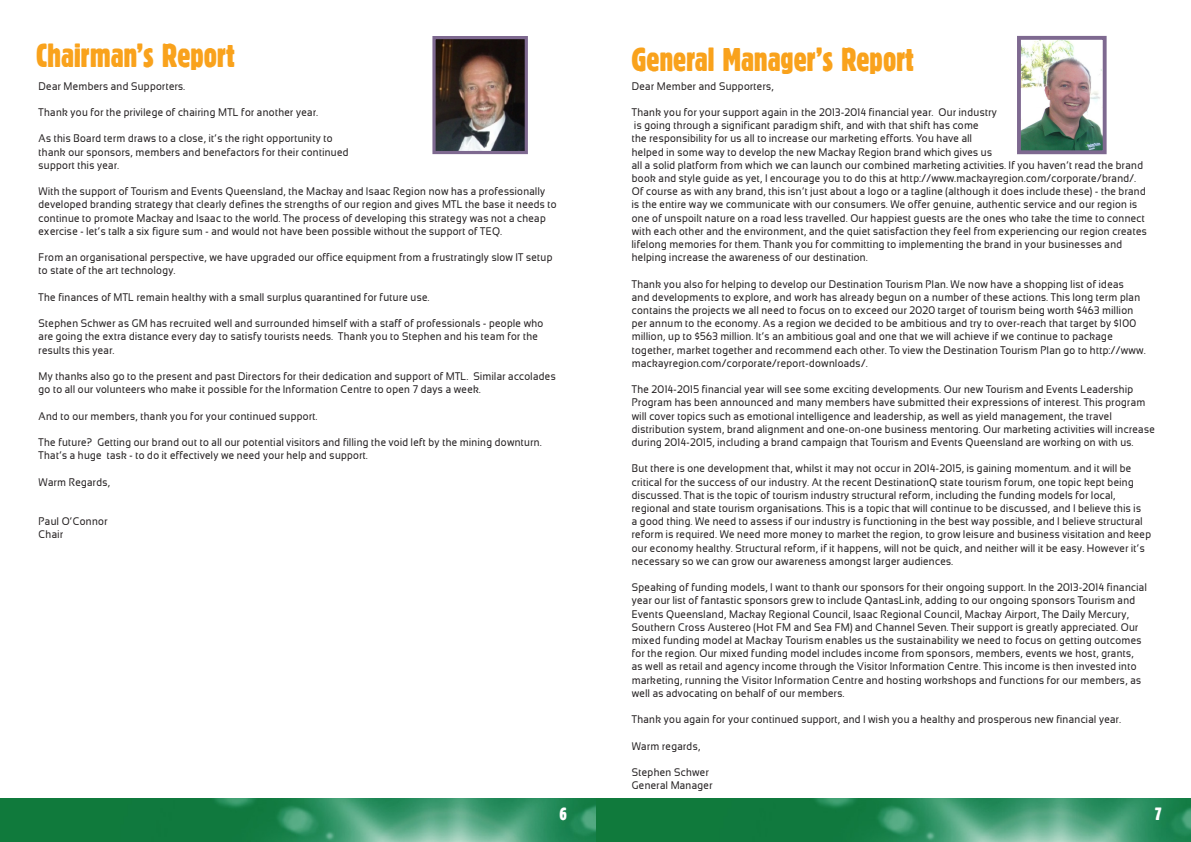
<style>
.page{position:relative;width:1191px;height:842px;background:#fff}
.page>*{position:absolute;margin:0;border:0;box-sizing:border-box;transform-origin:0 0}
.t1{font:32px "Alive";letter-spacing:-.01em;color:#f9a21c}
.t2{font:17px "Alive";color:#fff}
.t3{font:11px/13.2px "Sansation";color:#231f20}
</style>
<div class="page">
<img style="left:0;top:798px;width:1191px;height:44px">
<img style="left:1022px;top:41px;width:79px;height:108px">
<div style="left:1017px;top:36px;width:89px;height:118px;border:4px solid #7e6990"></div>
<img style="left:436px;top:40px;width:88px;height:110px">
<div style="left:432px;top:36px;width:96px;height:118px;border:3px solid #7e6990"></div>
<p class="t1" style="left:36px;top:35px;width:200px">Chairman’s Report</p>
<p class="t3" style="left:38px;top:79px;width:148px">Dear Members and Supporters.</p>
<p class="t3" style="left:38px;top:105px;width:281px">Thank you for the privilege of chairing MTL for another year.</p>
<p class="t3" style="left:38px;top:132px;width:312px">As this Board term draws to a close, it’s the right opportunity to thank our sponsors, members and benefactors for their continued support this year.</p>
<p class="t3" style="left:38px;top:185px;width:520px">With the support of Tourism and Events Queensland, the Mackay and Isaac Region now has a professionally developed branding strategy that clearly defines the strengths of our region and gives MTL the base it needs to continue to promote Mackay and Isaac to the world. The process of developing this strategy was not a cheap exercise - let’s talk a six figure sum - and would not have been possible without the support of TEQ.</p>
<p class="t3" style="left:38px;top:251px;width:516px">From an organisational perspective, we have upgraded our office equipment from a frustratingly slow IT setup to state of the art technology.</p>
<p class="t3" style="left:38px;top:290px;width:393px">The finances of MTL remain healthy with a small surplus quarantined for future use.</p>
<p class="t3" style="left:38px;top:317px;width:506px">Stephen Schwer as GM has recruited well and surrounded himself with a staff of professionals - people who are going the extra distance every day to satisfy tourists needs. Thank you to Stephen and his team for the results this year.</p>
<p class="t3" style="left:38px;top:369px;width:519px">My thanks also go to the present and past Directors for their dedication and support of MTL. Similar accolades go to all our volunteers who make it possible for the Information Centre to open 7 days a week.</p>
<p class="t3" style="left:38px;top:409px;width:281px">And to our members, thank you for your continued support.</p>
<p class="t3" style="left:38px;top:435px;width:505px">The future? Getting our brand out to all our potential visitors and filling the void left by the mining downturn.<br>That’s a huge task - to do it effectively we need your help and support.</p>
<p class="t3" style="left:38px;top:475px;width:74px">Warm Regards,</p>
<p class="t3" style="left:38px;top:515px;width:71px">Paul O’Connor</p>
<p class="t3" style="left:38px;top:528px;width:26px">Chair</p>
<p class="t2" style="left:559px;top:803px;width:9px">6</p>
<p class="t1" style="left:631px;top:39px;width:284px">General Manager’s Report</p>
<p class="t3" style="left:631px;top:79px;width:144px">Dear Member and Supporters,</p>
<p class="t3" style="left:631px;top:105px;width:517px">Thank you for your support again in the 2013-2014 financial year. Our industry<br>is going through a significant paradigm shift, and with that shift has come<br>the responsibility for us all to increase our marketing efforts. You have all<br>helped in some way to develop the new Mackay Region brand which gives us<br>all a solid platform from which we can launch our combined marketing activities. If you haven’t read the brand book and style guide as yet, I encourage you to do this at http://www.mackayregion.com/corporate/brand/.<br>Of course as with any brand, this isn’t just about a logo or a tagline (although it does include these) - the brand is the entire way we communicate with our consumers. We offer genuine, authentic service and our region is one of unspoilt nature on a road less travelled. Our happiest guests are the ones who take the time to connect with each other and the environment, and the quiet satisfaction they feel from experiencing our region creates lifelong memories for them. Thank you for committing to implementing the brand in your businesses and helping increase the awareness of our destination.</p>
<p class="t3" style="left:631px;top:277px;width:516px">Thank you also for helping to develop our Destination Tourism Plan. We now have a shopping list of ideas<br>and developments to explore, and work has already begun on a number of these actions. This long term plan contains the projects we all need to focus on to exceed our 2020 target of tourism being worth $463 million per annum to the economy. As a region we decided to be ambitious and try to over-reach that target by $100 million, up to $563 million. It’s an ambitious goal and one that we will achieve if we continue to package together, market together and recommend each other. To view the Destination Tourism Plan go to http://www. mackayregion.com/corporate/report-downloads/.</p>
<p class="t3" style="left:631px;top:383px;width:525px">The 2014-2015 financial year will see some exciting developments. Our new Tourism and Events Leadership Program has been announced and many members have submitted their expressions of interest. This program will cover topics such as emotional intelligence and leadership, as well as yield management, the travel distribution system, brand alignment and one-on-one business mentoring. Our marketing activities will increase during 2014-2015, including a brand campaign that Tourism and Events Queensland are working on with us.</p>
<p class="t3" style="left:631px;top:462px;width:521px">But there is one development that, whilst it may not occur in 2014-2015, is gaining momentum. and it will be critical for the success of our industry. At the recent DestinationQ state tourism forum, one topic kept being discussed. That is the topic of tourism industry structural reform, including the funding models for local, regional and state tourism organisations. This is a topic that will continue to be discussed, and I believe this is<br>a good thing. We need to assess if our industry is functioning in the best way possible, and I believe structural reform is required. We need more money to market the region, to grow leisure and business visitation and keep our economy healthy. Structural reform, if it happens, will not be quick, and neither will it be easy. However it’s necessary so we can grow our awareness amongst larger audiences.</p>
<p class="t3" style="left:631px;top:581px;width:517px">Speaking of funding models, I want to thank our sponsors for their ongoing support. In the 2013-2014 financial year our list of fantastic sponsors grew to include QantasLink, adding to our ongoing sponsors Tourism and Events Queensland, Mackay Regional Council, Isaac Regional Council, Mackay Airport, The Daily Mercury, Southern Cross Austereo (Hot FM and Sea FM) and Channel Seven. Their support is greatly appreciated. Our mixed funding model at Mackay Tourism enables us the sustainability we need to focus on getting outcomes for the region. Our mixed funding model includes income from sponsors, members, events we host, grants, as well as retail and agency income through the Visitor Information Centre. This income is then invested into marketing, running the Visitor Information Centre and hosting workshops and functions for our members, as well as advocating on behalf of our members.</p>
<p class="t3" style="left:631px;top:713px;width:491px">Thank you again for your continued support, and I wish you a healthy and prosperous new financial year.</p>
<p class="t3" style="left:631px;top:739px;width:70px">Warm regards,</p>
<p class="t3" style="left:631px;top:765px;width:79px">Stephen Schwer</p>
<p class="t3" style="left:631px;top:779px;width:82px">General Manager</p>
<p class="t2" style="left:1155px;top:803px;width:9px">7</p>
</div>
